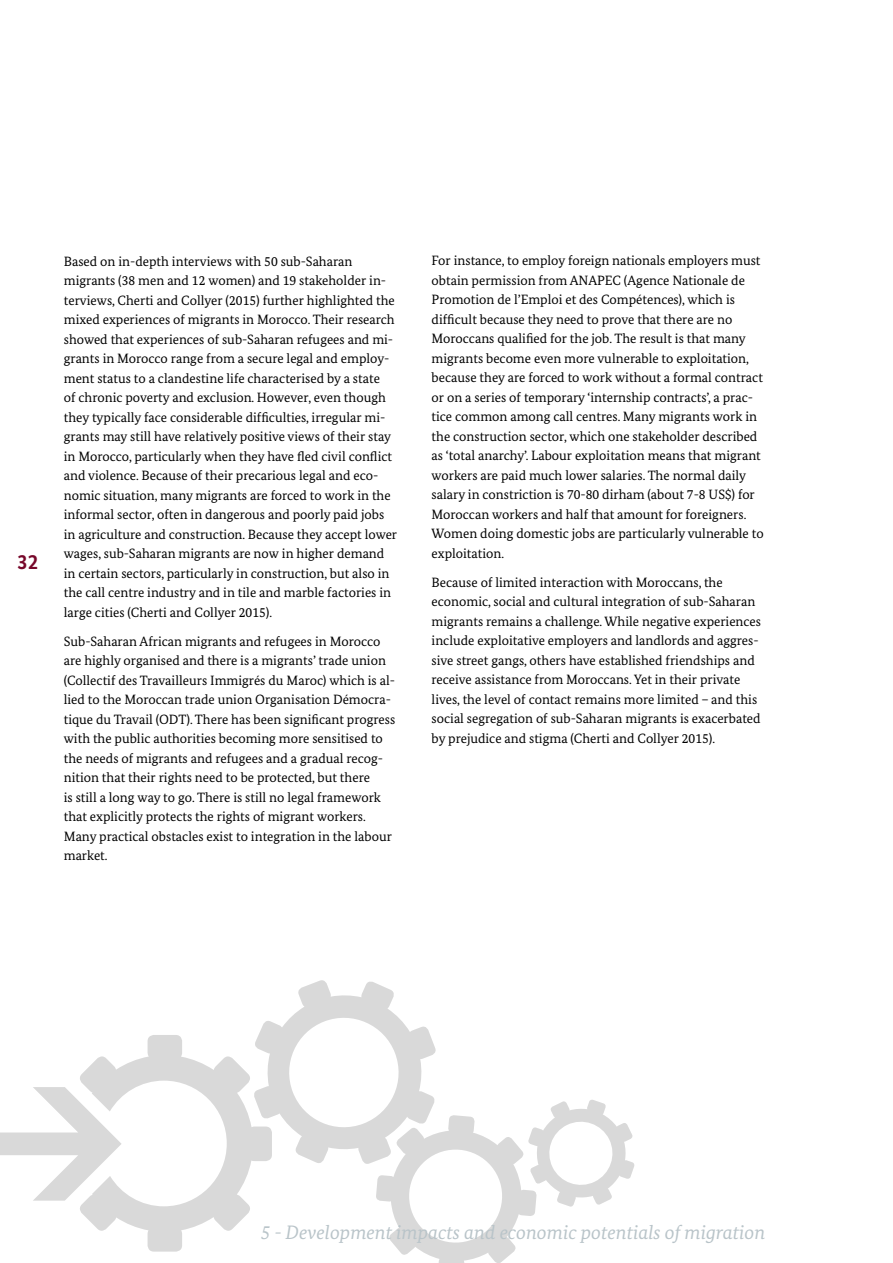
<style>
.page{position:relative;width:893px;height:1263px;background:#fff}
.page>*{position:absolute;margin:0;border:0;box-sizing:border-box;transform-origin:0 0}
.t1{font:700 21px "Bundes Sans";color:#77072a}
.t2{font:italic 19.5px "Bundes Serif";color:#b9c4c9}
.t3{font:13.5px/19.5px "Bundes Serif";color:#000}
</style>
<div class="page">
<svg style="left:0;top:980px;width:635px;height:283px"></svg>
<h1 class="t1" style="left:17px;top:549px;width:23px">32</h1>
<p class="t3" style="left:64px;top:251px;width:335px">Based on in-depth interviews with 50 sub-Saharan migrants (38 men and 12 women) and 19 stakeholder in&shy;terviews, Cherti and Collyer (2015) further highlighted the mixed experiences of migrants in Morocco. Their research showed that experiences of sub-Saharan refugees and mi&shy;grants in Morocco range from a secure legal and employ&shy;ment status to a clandestine life characterised by a state<br>of chronic poverty and exclusion. However, even though they typically face considerable difficulties, irregular mi&shy;grants may still have relatively positive views of their stay in Morocco, particularly when they have fled civil conflict and violence. Because of their precarious legal and eco&shy;nomic situation, many migrants are forced to work in the informal sector, often in dangerous and poorly paid jobs in agriculture and construction. Because they accept lower wages, sub-Saharan migrants are now in higher demand in certain sectors, particularly in construction, but also in the call centre industry and in tile and marble factories in large cities (Cherti and Collyer 2015).</p>
<p class="t3" style="left:64px;top:631px;width:333px">Sub-Saharan African migrants and refugees in Morocco are highly organised and there is a migrants’ trade union (Collectif des Travailleurs Immigrés du Maroc) which is al&shy;lied to the Moroccan trade union Organisation Démocra&shy;tique du Travail (ODT). There has been significant progress with the public authorities becoming more sensitised to the needs of migrants and refugees and a gradual recog&shy;nition that their rights need to be protected, but there<br>is still a long way to go. There is still no legal framework that explicitly protects the rights of migrant workers.<br>Many practical obstacles exist to integration in the labour market.</p>
<p class="t3" style="left:432px;top:251px;width:334px">For instance, to employ foreign nationals employers must obtain permission from ANAPEC (Agence Nationale de Promotion de l’Emploi et des Compétences), which is difficult because they need to prove that there are no Moroccans qualified for the job. The result is that many migrants become even more vulnerable to exploitation, because they are forced to work without a formal contract or on a series of temporary ‘internship contracts’, a prac&shy;tice common among call centres. Many migrants work in the construction sector, which one stakeholder described as ‘total anarchy’. Labour exploitation means that migrant workers are paid much lower salaries. The normal daily salary in constriction is 70-80 dirham (about 7-8 US$) for Moroccan workers and half that amount for foreigners.<br>Women doing domestic jobs are particularly vulnerable to exploitation.</p>
<p class="t3" style="left:432px;top:572px;width:331px">Because of limited interaction with Moroccans, the economic, social and cultural integration of sub-Saharan migrants remains a challenge. While negative experiences include exploitative employers and landlords and aggres&shy;sive street gangs, others have established friendships and receive assistance from Moroccans. Yet in their private lives, the level of contact remains more limited – and this social segregation of sub-Saharan migrants is exacerbated by prejudice and stigma (Cherti and Collyer 2015).</p>
<h2 class="t2" style="left:261px;top:1220px;width:506px">5 - Development impacts and economic potentials of migration</h2>
</div>
